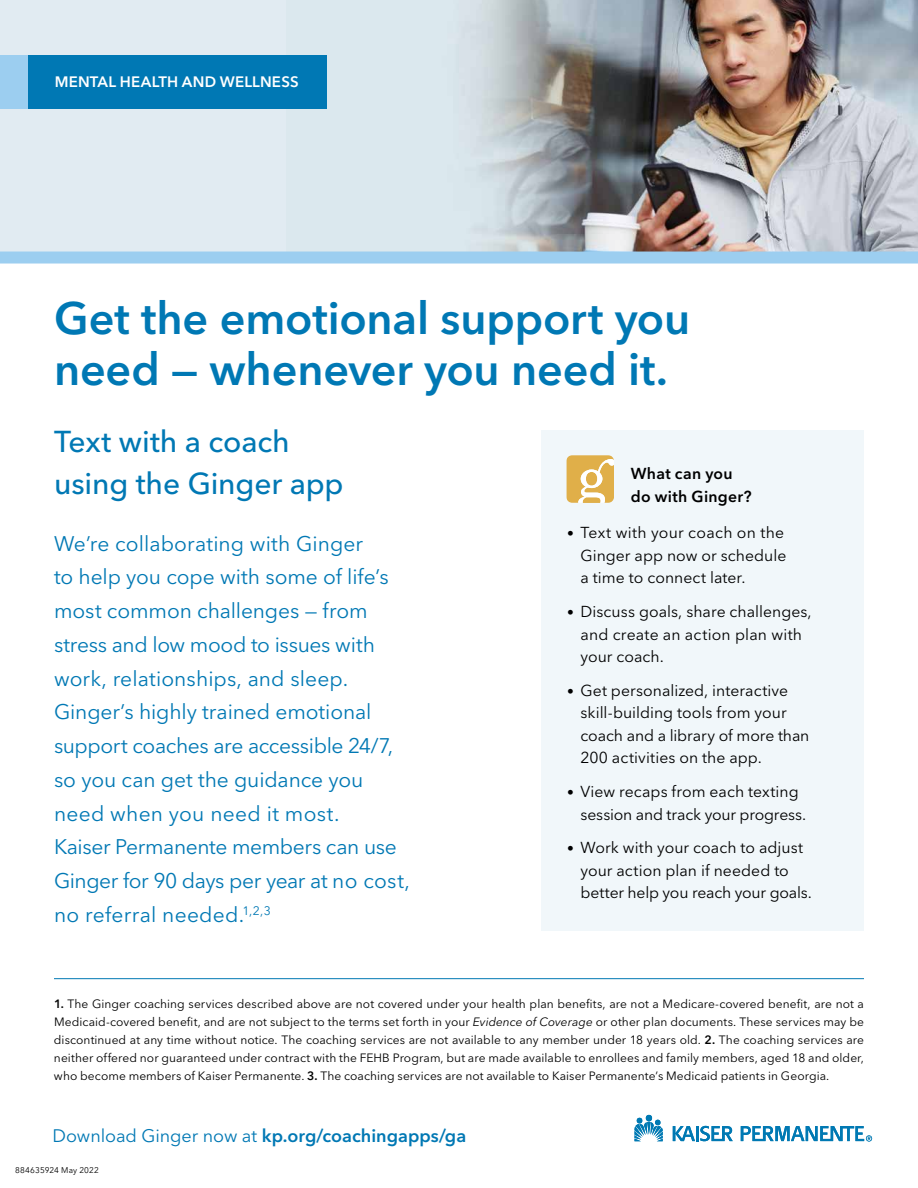
<style>
.page{position:relative;width:918px;height:1188px;background:#fff}
.page>*{position:absolute;margin:0;border:0;box-sizing:border-box;transform-origin:0 0}
.t1{font:600 45px/50.7px "Avenir Next LT Pro";letter-spacing:-.005em;color:#0078b4}
.t2{font:500 30px/42px "Avenir Next LT Pro";letter-spacing:-.005em;color:#0078b4}
.t3{font:21px/33.8px "Avenir Next LT Pro";letter-spacing:-.005em;color:#0078b4}
.t4{font:600 18px "Avenir Next LT Pro";color:#0078b4}
.t5{font:15.75px/22.5px "Avenir Next LT Pro";letter-spacing:.005em;color:#000}
.t6{font:600 15.75px/22.5px "Avenir Next LT Pro";letter-spacing:.02em;color:#000}
.t7{font:600 15px "Avenir Next LT Pro";letter-spacing:.01em;color:#fff}
.t8{font:12px/18px "Avenir Next LT Pro";letter-spacing:.005em;color:#000;text-align:justify}
.t9{font:8.25px "Avenir Next LT Pro";letter-spacing:.02em;color:#000}
.s1{font-size:13.5px}
.s2{font-weight:600}
.s3{font-style:italic}
.s4{font-weight:400}
</style>
<div class="page">
<hr style="left:54px;top:978px;width:810px;height:1px;background:#0078b4">
<div style="left:0;top:0;width:918px;height:255px;background:#e1ebf2"></div>
<img style="left:287px;top:0;width:631px;height:252px">
<div style="left:27px;top:55px;width:300px;height:54px;background:#0078b4"></div>
<div style="left:0;top:252px;width:918px;height:12px;background:#9ccef0"></div>
<div style="left:541px;top:430px;width:323px;height:500px;background:#f1f7fa"></div>
<svg style="left:566px;top:455px;width:48px;height:48px"></svg>
<div style="left:0;top:55px;width:28px;height:54px;background:#9ccef0"></div>
<svg style="left:634px;top:1115px;width:29px;height:26px"></svg>
<svg style="left:673px;top:1126px;width:60px;height:15px"></svg>
<svg style="left:741px;top:1126px;width:131px;height:16px"></svg>
<p class="t7" style="left:55px;top:73px;width:245px">MENTAL HEALTH AND WELLNESS</p>
<h1 class="t1" style="left:54px;top:293px;width:638px">Get the emotional support you need — whenever you need it.</h1>
<h2 class="t2" style="left:54px;top:421px;width:291px">Text with a coach using the Ginger app</h2>
<p class="t3" style="left:54px;top:527px;width:357px">We’re collaborating with Ginger<br>to help you cope with some of life’s most common challenges — from stress and low mood to issues with work, relationships, and sleep.<br>Ginger’s highly trained emotional support coaches are accessible 24/7, so you can get the guidance you need when you need it most.<br>Kaiser Permanente members can use<br>Ginger for 90 days per year at no cost, no referral needed.<sup>1,2,3</sup></p>
<h3 class="t6" style="left:631px;top:462px;width:122px">What can you do with Ginger?</h3>
<p class="t5" style="left:580px;top:522px;width:207px;text-indent:-14px"><span class="s1">•</span> Text with your coach on the<br>Ginger app now or schedule a time to connect later.</p>
<p class="t5" style="left:580px;top:600px;width:233px;text-indent:-14px"><span class="s1">•</span> Discuss goals, share challenges, and create an action plan with your coach.</p>
<p class="t5" style="left:580px;top:679px;width:230px;text-indent:-14px"><span class="s1">•</span> Get personalized, interactive skill-building tools from your coach and a library of more than<br>200 activities on the app.</p>
<p class="t5" style="left:580px;top:780px;width:227px;text-indent:-14px"><span class="s1">•</span> View recaps from each texting session and track your progress.</p>
<p class="t5" style="left:580px;top:837px;width:233px;text-indent:-14px"><span class="s1">•</span> Work with your coach to adjust your action plan if needed to better help you reach your goals.</p>
<p class="t8" style="left:54px;top:995px;width:812px"><span class="s2">1.</span> The Ginger coaching services described above are not covered under your health plan benefits, are not a Medicare-covered benefit, are not a Medicaid-covered benefit, and are not subject to the terms set forth in your <span class="s3">Evidence of Coverage</span> or other plan documents. These services may be discontinued at any time without notice. The coaching services are not available to any member under 18 years old. <span class="s2">2.</span> The coaching services are neither offered nor guaranteed under contract with the FEHB Program, but are made available to enrollees and family members, aged 18 and older, who become members of Kaiser Permanente. <span class="s2">3.</span> The coaching services are not available to Kaiser Permanente’s Medicaid patients in Georgia.</p>
<p class="t4" style="left:52px;top:1124px;width:415px"><span class="s4">Download Ginger now at</span> kp.org/coachingapps/ga</p>
<p class="t9" style="left:15px;top:1165px;width:85px">884635924 May 2022</p>
</div>
